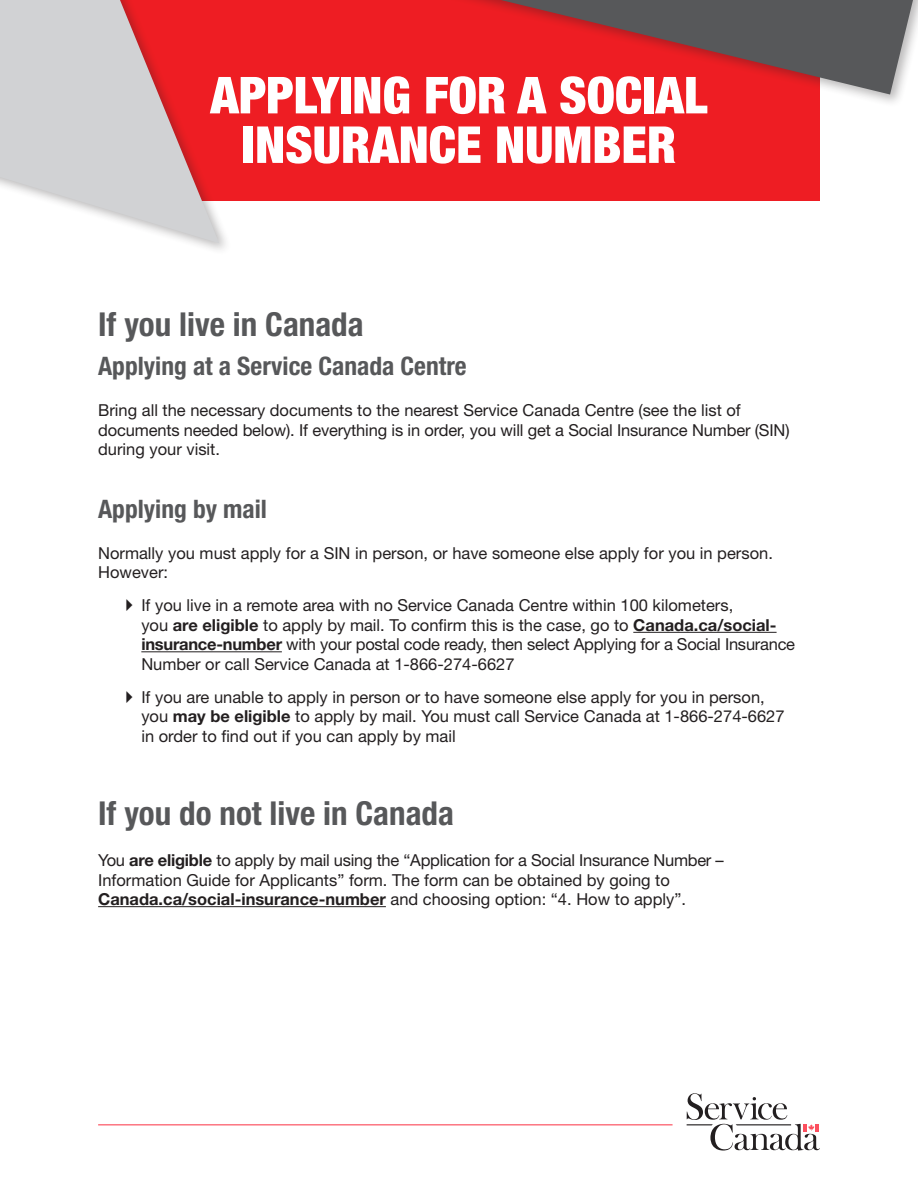
<style>
.page{position:relative;width:918px;height:1188px;background:#fff}
.page>*{position:absolute;margin:0;border:0;box-sizing:border-box;transform-origin:0 0}
.t1{font:900 condensed 51px/49.5px "Helvetica Neue LT Std";color:#fff;text-align:center}
.t2{font:700 condensed 33px "Helvetica Neue LT Std";color:#57585a}
.t3{font:700 condensed 25.5px "Helvetica Neue LT Std";color:#57585a}
.t4{font:16.5px/19.5px "Helvetica Neue LT Std";color:#231f20}
.s1{font-weight:700}
</style>
<div class="page">
<hr style="left:98px;top:1124px;width:575px;height:1px;background:#fc4f5e">
<svg style="left:687px;top:1093px;width:133px;height:57px"></svg>
<div style="left:98px;top:0;width:722px;height:201px;background:#ee1d23"></div>
<div style="left:314px;top:0;width:604px;height:108px;background:#231f20;opacity:.31"></div>
<svg style="left:501px;top:0;width:412px;height:94px"></svg>
<div style="left:0;top:0;width:232px;height:256px;background:#231f20;opacity:.31"></div>
<svg style="left:0;top:0;width:219px;height:243px;fill:#d1d2d4"></svg>
<hr style="left:633px;top:632px;width:144px;height:1px;background:#231f20">
<hr style="left:141px;top:651px;width:141px;height:1px;background:#231f20">
<hr style="left:98px;top:906px;width:288px;height:1px;background:#231f20">
<h1 class="t1" style="left:210px;top:70px;width:499px">APPLYING FOR A SOCIAL<br>INSURANCE NUMBER</h1>
<h2 class="t2" style="left:98px;top:304px;width:267px">If you live in Canada</h2>
<h3 class="t3" style="left:98px;top:351px;width:370px">Applying at a Service Canada Centre</h3>
<p class="t4" style="left:98px;top:400px;width:693px">Bring all the necessary documents to the nearest Service Canada Centre (see the list of documents needed below). If everything is in order, you will get a Social Insurance Number (SIN) during your visit.</p>
<h3 class="t3" style="left:98px;top:493px;width:170px">Applying by mail</h3>
<p class="t4" style="left:98px;top:543px;width:676px">Normally you must apply for a SIN in person, or have someone else apply for you in person.<br>However:</p>
<p class="t4" style="left:141px;top:595px;width:655px">If you live in a remote area with no Service Canada Centre within 100 kilometers,<br>you <span class="s1">are eligible</span> to apply by mail. To confirm this is the case, go to <span class="s1">Canada.ca/social&shy;insurance-number</span> with your postal code ready, then select Applying for a Social Insurance Number or call Service Canada at 1-866-274-6627</p>
<p class="t4" style="left:141px;top:687px;width:645px">If you are unable to apply in person or to have someone else apply for you in person, you <span class="s1">may be eligible</span> to apply by mail. You must call Service Canada at 1-866-274-6627 in order to find out if you can apply by mail</p>
<h2 class="t2" style="left:98px;top:793px;width:357px">If you do not live in Canada</h2>
<p class="t4" style="left:98px;top:850px;width:627px">You <span class="s1">are eligible</span> to apply by mail using the “Application for a Social Insurance Number –<br>Information Guide for Applicants” form. The form can be obtained by going to<br><span class="s1">Canada.ca/social‑insurance-number</span> and choosing option: “4. How to apply”.</p>
</div>
